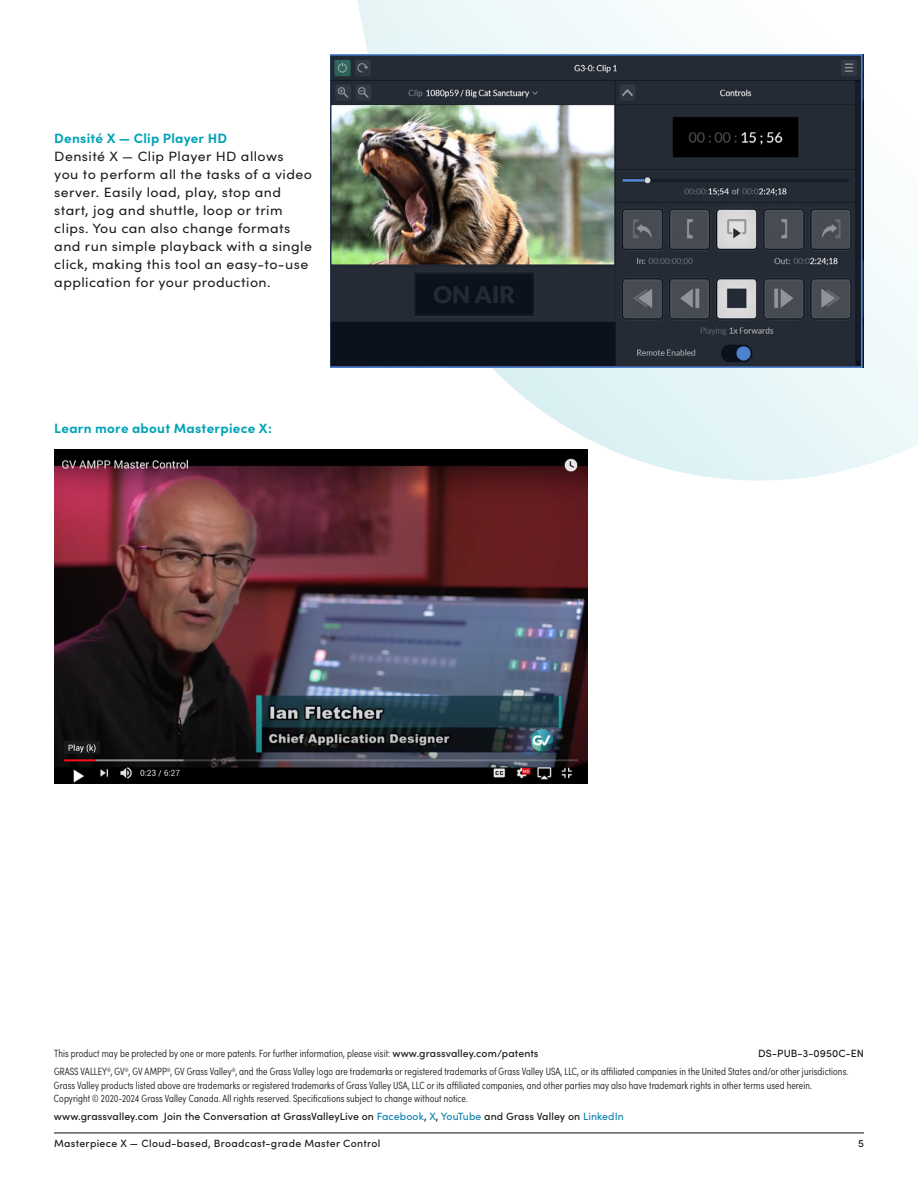
<style>
.page{position:relative;width:918px;height:1188px;background:#fff}
.page>*{position:absolute;margin:0;border:0;box-sizing:border-box;transform-origin:0 0}
.t1{font:13.5px/18px "Sofia Pro";letter-spacing:.03em;color:#1d1d1b;scale:1.05 1}
.t2{font:700 13.5px "Sofia Pro";letter-spacing:.02em;color:#00a3b7}
.t3{font:300 10.5px/13.5px "Sofia Pro Condensed";letter-spacing:.01em;color:#1d1d1b}
.t4{font:500 10.5px "Sofia Pro";letter-spacing:.01em;color:#1d1d1b}
.t5{font:500 10.5px "Sofia Pro";letter-spacing:.03em;color:#1d1d1b}
.s1{font-family:"Sofia Pro";font-weight:500}
.s2{color:#1585b1}
</style>
<div class="page">
<svg style="left:54px;top:0;width:864px;height:481px"></svg>
<hr style="left:54px;top:1132px;width:810px;height:1px;background:#1d1d1b">
<img style="left:330px;top:54px;width:533px;height:313px">
<img style="left:54px;top:450px;width:534px;height:333px">
<p class="t2" style="left:54px;top:128px;width:174px">Densité X — Clip Player HD</p>
<p class="t1" style="left:54px;top:147px;width:247px">Densité X — Clip Player HD allows<br>you to perform all the tasks of a video server. Easily load, play, stop and start, jog and shuttle, loop or trim clips. You can also change formats and run simple playback with a single click, making this tool an easy-to-use application for your production.</p>
<p class="t2" style="left:54px;top:417px;width:219px">Learn more about Masterpiece X:</p>
<p class="t3" style="left:54px;top:1046px;width:486px">This product may be protected by one or more patents. For further information, please visit: <span class="s1">www.grassvalley.com/patents</span></p>
<p class="t4" style="left:758px;top:1046px;width:107px">DS-PUB-3-0950C-EN</p>
<p class="t3" style="left:54px;top:1064px;width:796px">GRASS VALLEY<sup>®</sup>, GV<sup>®</sup>, GV AMPP<sup>®</sup>, GV Grass Valley<sup>®</sup>, and the Grass Valley logo are trademarks or registered trademarks of Grass Valley USA, LLC, or its affiliated companies in the United States and/or other jurisdictions.<br>Grass Valley products listed above are trademarks or registered trademarks of Grass Valley USA, LLC or its affiliated companies, and other parties may also have trademark rights in other terms used herein.<br>Copyright © 2020-2024 Grass Valley Canada. All rights reserved. Specifications subject to change without notice.</p>
<p class="t4" style="left:54px;top:1108px;width:571px">www.grassvalley.com Join the Conversation at GrassValleyLive on <span class="s2">Facebook</span>, <span class="s2">X</span>, <span class="s2">YouTube</span> and Grass Valley on <span class="s2">LinkedIn</span></p>
<p class="t5" style="left:54px;top:1136px;width:328px">Masterpiece X — Cloud-based, Broadcast-grade Master Control</p>
<p class="t4" style="left:858px;top:1136px;width:7px">5</p>
</div>
